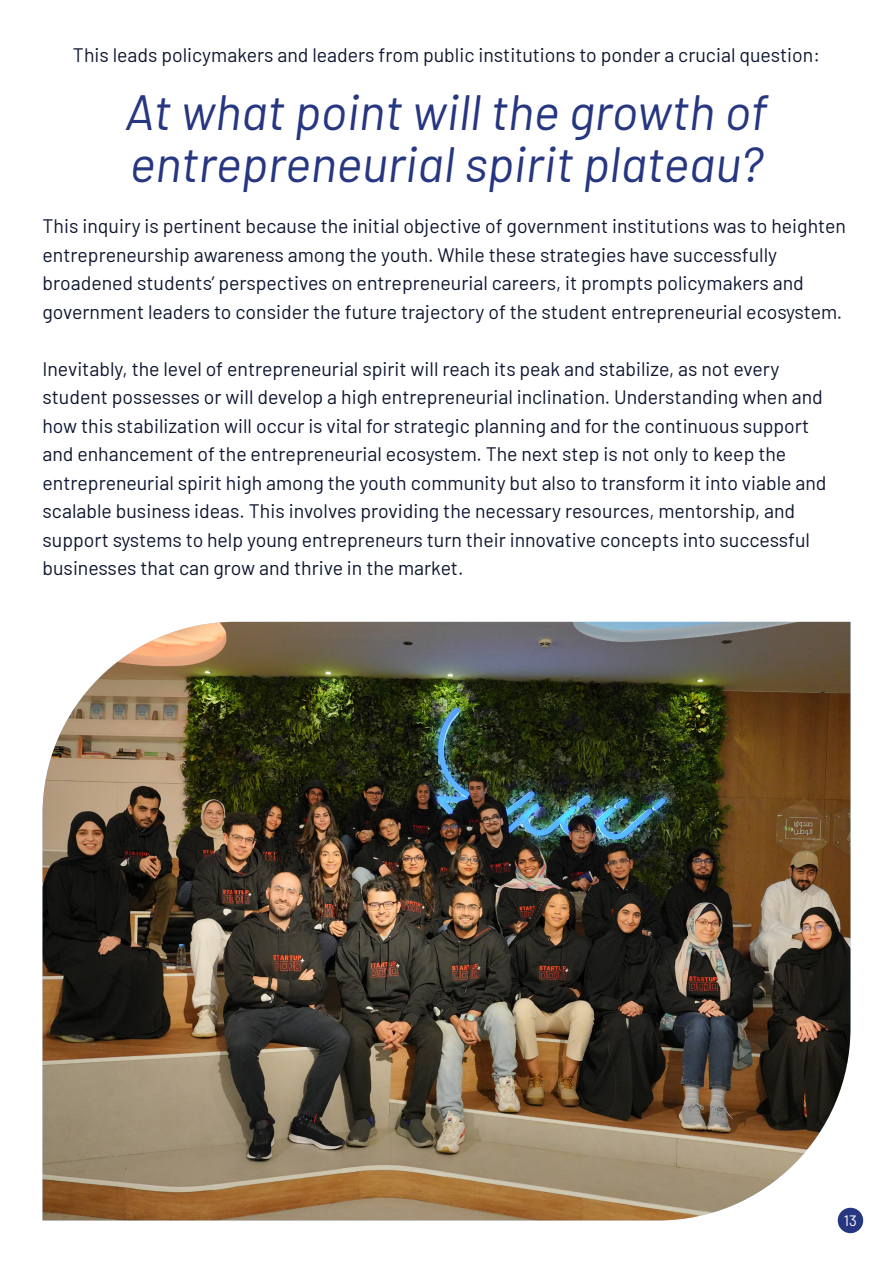
<style>
.page{position:relative;width:893px;height:1263px;background:#fff}
.page>*{position:absolute;margin:0;border:0;box-sizing:border-box;transform-origin:0 0}
.t1{font:italic 49.5px/52.5px "Barlow";color:#263680}
.t2{font:19.5px/28.5px "Barlow";color:#0e1630}
.t3{font:15px "Barlow";color:#fff}
</style>
<div class="page">
<div style="left:838px;top:1208px;width:25px;height:25px;background:#263680;border-radius:50%"></div>
<img style="left:43px;top:622px;width:807px;height:598px">
<p class="t2" style="left:73px;top:39px;width:749px">This leads policymakers and leaders from public institutions to ponder a crucial question:</p>
<p class="t1" style="left:125px;top:82px;width:644px">At what point will the growth of entrepreneurial spirit plateau?</p>
<p class="t2" style="left:43px;top:210px;width:805px">This inquiry is pertinent because the initial objective of government institutions was to heighten entrepreneurship awareness among the youth. While these strategies have successfully broadened students’ perspectives on entrepreneurial careers, it prompts policymakers and government leaders to consider the future trajectory of the student entrepreneurial ecosystem.</p>
<p class="t2" style="left:43px;top:353px;width:785px">Inevitably, the level of entrepreneurial spirit will reach its peak and stabilize, as not every student possesses or will develop a high entrepreneurial inclination. Understanding when and how this stabilization will occur is vital for strategic planning and for the continuous support and enhancement of the entrepreneurial ecosystem. The next step is not only to keep the entrepreneurial spirit high among the youth community but also to transform it into viable and scalable business ideas. This involves providing the necessary resources, mentorship, and support systems to help young entrepreneurs turn their innovative concepts into successful businesses that can grow and thrive in the market.</p>
<p class="t3" style="left:844px;top:1209px;width:14px">13</p>
</div>
